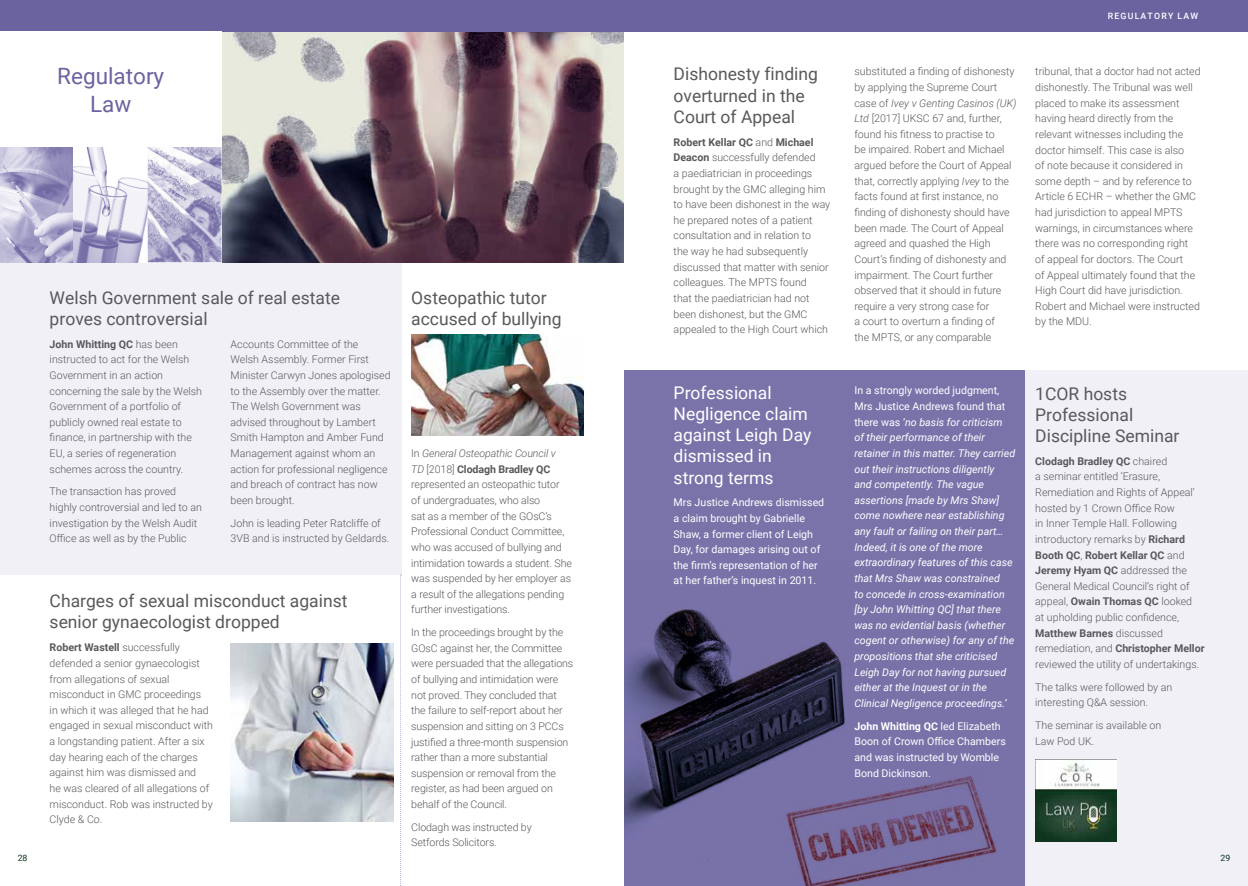
<style>
.page{position:relative;width:1248px;height:886px;background:#fff}
.page>*{position:absolute;margin:0;border:0;box-sizing:border-box;transform-origin:0 0}
.t1{font:22.5px/27.5px "Roboto";color:#6a639f;text-align:center}
.t2{font:17.5px/21.2px "Roboto";color:#58595b}
.t3{font:17.5px/21.2px "Roboto";color:#fff}
.t4{font:300 10.62px/15.6px "Roboto";color:#58595b}
.t5{font:italic 10.62px/15.6px "Roboto";color:#fff}
.t6{font:10.62px/15.6px "Roboto";color:#fff}
.t7{font:500 8.75px "Roboto";letter-spacing:.135em;color:#fff}
.t8{font:8.75px "Roboto";color:#0f351e}
.s1{font-weight:700}
.s2{font-style:italic}
.s3{font-style:normal}
</style>
<div class="page">
<div style="left:0;top:262px;width:401px;height:313px;background:#f1f0f7"></div>
<div style="left:624px;top:370px;width:401px;height:516px;background:#7a73aa"></div>
<div style="left:1025px;top:370px;width:222px;height:516px;background:#f1f0f7"></div>
<div style="left:0;top:0;width:1247px;height:32px;background:#6a639f"></div>
<svg style="left:221px;top:32px;width:403px;height:230px;background:#84747c"></svg>
<img style="left:0;top:147px;width:74px;height:115px">
<svg style="left:74px;top:147px;width:74px;height:115px"></svg>
<svg style="left:148px;top:147px;width:73px;height:115px;background:#b9b6d2"></svg>
<svg style="left:400px;top:575px;width:1px;height:311px"></svg>
<img style="left:230px;top:643px;width:163px;height:178px">
<img style="left:624px;top:609px;width:373px;height:277px">
<img style="left:411px;top:335px;width:172px;height:101px">
<img style="left:1035px;top:759px;width:81px;height:82px">
<h1 class="t1" style="left:57px;top:62px;width:108px">Regulatory<br>Law</h1>
<h2 class="t2" style="left:50px;top:286px;width:292px">Welsh Government sale of real estate proves controversial</h2>
<p class="t4" style="left:50px;top:336px;width:154px"><span class="s1">John Whitting QC</span> has been instructed to act for the Welsh<br>Government in an action concerning the sale by the Welsh<br>Government of a portfolio of publicly owned real estate to finance, in partnership with the<br>EU, a series of regeneration schemes across the country.</p>
<p class="t4" style="left:50px;top:483px;width:154px">The transaction has proved highly controversial and led to an investigation by the Welsh Audit<br>Office as well as by the Public</p>
<p class="t4" style="left:230px;top:336px;width:161px">Accounts Committee of the<br>Welsh Assembly. Former First<br>Minister Carwyn Jones apologised to the Assembly over the matter.<br>The Welsh Government was advised throughout by Lambert<br>Smith Hampton and Amber Fund<br>Management against whom an action for professional negligence and breach of contract has now been brought.</p>
<p class="t4" style="left:230px;top:515px;width:160px">John is leading Peter Ratcliffe of<br>3VB and is instructed by Geldards.</p>
<h2 class="t2" style="left:50px;top:589px;width:299px">Charges of sexual misconduct against senior gynaecologist dropped</h2>
<p class="t4" style="left:50px;top:639px;width:165px"><span class="s1">Robert Wastell</span> successfully defended a senior gynaecologist from allegations of sexual misconduct in GMC proceedings<br>in which it was alleged that he had engaged in sexual misconduct with a longstanding patient. After a six day hearing each of the charges against him was dismissed and<br>he was cleared of all allegations of misconduct. Rob was instructed by<br>Clyde &amp; Co.</p>
<h2 class="t2" style="left:411px;top:286px;width:152px">Osteopathic tutor accused of bullying</h2>
<p class="t4" style="left:411px;top:445px;width:162px">In <span class="s2">General Osteopathic Council v<br>TD</span> [2018] <span class="s1">Clodagh Bradley QC </span>represented an osteopathic tutor<br>of undergraduates, who also<br>sat as a member of the GOsC’s<br>Professional Conduct Committee, who was accused of bullying and intimidation towards a student. She was suspended by her employer as a result of the allegations pending further investigations.</p>
<p class="t4" style="left:411px;top:624px;width:163px">In the proceedings brought by the<br>GOsC against her, the Committee were persuaded that the allegations of bullying and intimidation were not proved. They concluded that the failure to self-report about her suspension and sitting on 3 PCCs justified a three-month suspension rather than a more substantial suspension or removal from the register, as had been argued on behalf of the Council.</p>
<p class="t4" style="left:411px;top:819px;width:122px">Clodagh was instructed by<br>Setfords Solicitors.</p>
<h2 class="t2" style="left:673px;top:63px;width:146px">Dishonesty finding overturned in the<br>Court of Appeal</h2>
<p class="t4" style="left:673px;top:134px;width:158px"><span class="s1">Robert Kellar QC</span> and <span class="s1">Michael<br>Deacon</span> successfully defended<br>a paediatrician in proceedings brought by the GMC alleging him to have been dishonest in the way he prepared notes of a patient consultation and in relation to<br>the way he had subsequently discussed that matter with senior colleagues. The MPTS found<br>that the paediatrician had not been dishonest, but the GMC appealed to the High Court which</p>
<h2 class="t3" style="left:673px;top:381px;width:139px">Professional<br>Negligence claim against Leigh Day dismissed in strong terms</h2>
<p class="t6" style="left:673px;top:494px;width:152px">Mrs Justice Andrews dismissed a claim brought by Gabrielle<br>Shaw, a former client of Leigh<br>Day, for damages arising out of the firm’s representation of her at her father’s inquest in 2011.</p>
<p class="t7" style="left:1107px;top:10px;width:92px">REGULATORY LAW</p>
<p class="t4" style="left:854px;top:63px;width:164px">substituted a finding of dishonesty by applying the Supreme Court case of <span class="s2">Ivey v Genting Casinos (UK)<br>Ltd</span> [2017] UKSC 67 and, further, found his fitness to practise to<br>be impaired. Robert and Michael argued before the Court of Appeal that, correctly applying <span class="s2">Ivey</span> to the facts found at first instance, no finding of dishonesty should have been made. The Court of Appeal agreed and quashed the High<br>Court’s finding of dishonesty and impairment. The Court further observed that it should in future require a very strong case for<br>a court to overturn a finding of<br>the MPTS, or any comparable</p>
<p class="t4" style="left:1035px;top:63px;width:167px">tribunal, that a doctor had not acted dishonestly. The Tribunal was well placed to make its assessment having heard directly from the relevant witnesses including the doctor himself. This case is also<br>of note because it considered in some depth – and by reference to<br>Article 6 ECHR – whether the GMC had jurisdiction to appeal MPTS warnings, in circumstances where there was no corresponding right<br>of appeal for doctors. The Court<br>of Appeal ultimately found that the<br>High Court did have jurisdiction.<br>Robert and Michael were instructed by the MDU.</p>
<p class="t5" style="left:854px;top:382px;width:162px"><span class="s3">In a strongly worded judgment,<br>Mrs Justice Andrews found that there was ‘</span>no basis for criticism<br>of their performance of their retainer in this matter. They carried out their instructions diligently<br>and competently. The vague assertions [made by Mrs Shaw] come nowhere near establishing any fault or failing on their part…<br>Indeed, it is one of the more extraordinary features of this case that Mrs Shaw was constrained<br>to concede in cross-examination [by John Whitting QC] that there was no evidential basis (whether cogent or otherwise) for any of the propositions that she criticised<br>Leigh Day for not having pursued either at the Inquest or in the<br>Clinical Negligence proceedings.’</p>
<p class="t6" style="left:854px;top:718px;width:153px"><span class="s1">John Whitting QC</span> led Elizabeth<br>Boon of Crown Office Chambers and was instructed by Womble<br>Bond Dickinson.</p>
<h2 class="t2" style="left:1035px;top:382px;width:146px">1COR hosts<br>Professional<br>Discipline Seminar</h2>
<p class="t4" style="left:1035px;top:453px;width:171px"><span class="s1">Clodagh Bradley QC</span> chaired<br>a seminar entitled ‘Erasure,<br>Remediation and Rights of Appeal’ hosted by 1 Crown Office Row<br>in Inner Temple Hall. Following introductory remarks by <span class="s1">Richard<br>Booth QC</span>, <span class="s1">Robert Kellar QC</span> and<br><span class="s1">Jeremy Hyam QC</span> addressed the<br>General Medical Council’s right of appeal, <span class="s1">Owain Thomas QC</span> looked<br>at upholding public confidence,<br><span class="s1">Matthew Barnes</span> discussed remediation, and <span class="s1">Christopher Mellor </span>reviewed the utility of undertakings.</p>
<p class="t4" style="left:1035px;top:679px;width:139px">The talks were followed by an interesting Q&amp;A session.</p>
<p class="t4" style="left:1035px;top:717px;width:127px">The seminar is available on<br>Law Pod UK.</p>
<p class="t8" style="left:18px;top:852px;width:11px">28</p>
<p class="t8" style="left:1220px;top:852px;width:11px">29</p>
</div>
